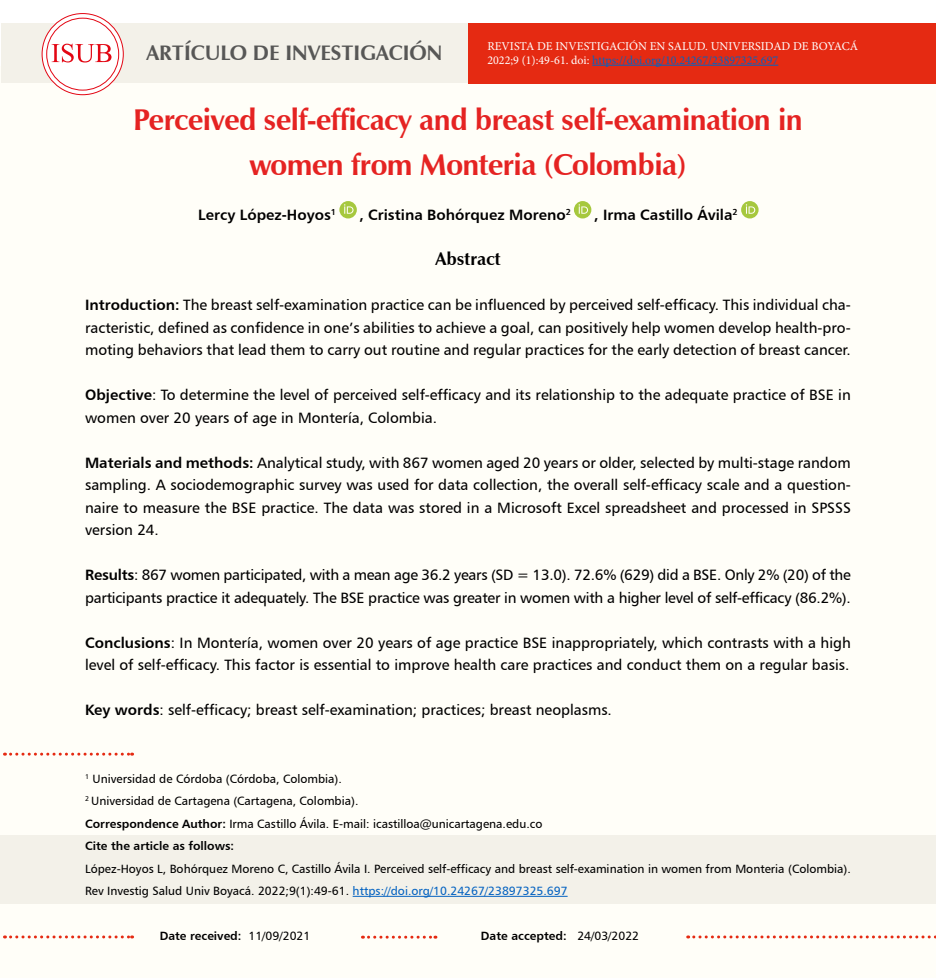
<style>
.page{position:relative;width:936px;height:978px;background:#fff}
.page>*{position:absolute;margin:0;border:0;box-sizing:border-box;transform-origin:0 0}
.t1{font:700 30px/45px "Zapf Humanist 601 BT";letter-spacing:-.02em;color:#e52322;text-align:center}
.t2{font:700 21px "Zapf Humanist 601 BT";color:#575756}
.t3{font:700 18px "Zapf Humanist 601 BT";color:#000}
.t4{font:15px/22.5px "Humanist 777 BT Roman B";color:#000}
.t5{font:15px "Humanist 777 BT Bold B";color:#000}
.t6{font:12px/22.5px "Humanist 777 BT Roman B";color:#000}
.t7{font:12px/14.4px "Minion Pro";color:#fff}
.t8{font:12px "Humanist 777 BT Bold B";color:#000}
.s1{color:#0563c1}
.s2{font-family:"Humanist 777 BT Bold B"}
.s3{font-family:"Humanist 777 BT Roman B"}
</style>
<div class="page">
<div style="left:1px;top:66px;width:934px;height:912px;background:#fffef8"></div>
<div style="left:468px;top:24px;width:467px;height:60px;background:#e52a12"></div>
<div style="left:1px;top:24px;width:467px;height:59px;background:#f3f1e9"></div>
<svg style="left:41px;top:13px;width:83px;height:82px"></svg>
<svg style="left:11px;top:935px;width:122px;height:3px"></svg>
<svg style="left:687px;top:935px;width:249px;height:3px"></svg>
<svg style="left:362px;top:936px;width:74px;height:3px"></svg>
<div style="left:0;top:836px;width:935px;height:68px;background:#f3f1e9"></div>
<hr style="left:592px;top:65px;width:186px;height:1px;background:#0563c1">
<svg style="left:11px;top:753px;width:122px;height:3px"></svg>
<hr style="left:352px;top:896px;width:215px;height:1px;background:#0563c1">
<svg style="left:339px;top:201px;width:18px;height:17px"></svg>
<svg style="left:574px;top:201px;width:17px;height:17px"></svg>
<svg style="left:741px;top:201px;width:17px;height:17px"></svg>
<h2 class="t2" style="left:146px;top:40px;width:297px">ARTÍCULO DE INVESTIGACIÓN</h2>
<p class="t7" style="left:487px;top:39px;width:372px">REVISTA DE INVESTIGACIÓN EN SALUD. UNIVERSIDAD DE BOYACÁ<br>2022;9 (1):49-61. doi: <span class="s1">https://doi.org/10.24267/23897325.697</span></p>
<h1 class="t1" style="left:133px;top:97px;width:671px">Perceived self-efficacy and breast self-examination in women from Monteria (Colombia)</h1>
<p class="t5" style="left:198px;top:205px;width:139px">Lercy López-Hoyos<sup>1</sup></p>
<p class="t5" style="left:359px;top:205px;width:213px">, Cristina Bohórquez Moreno<sup>2</sup></p>
<p class="t5" style="left:594px;top:205px;width:145px">, Irma Castillo Ávila<sup>2</sup></p>
<p class="t3" style="left:435px;top:248px;width:67px">Abstract</p>
<p class="t4" style="left:85px;top:293px;width:767px;text-align:justify"><span class="s2">Introduction:</span> The breast self-examination practice can be influenced by perceived self-efficacy. This individual cha&shy;racteristic, defined as confidence in one’s abilities to achieve a goal, can positively help women develop health-pro&shy;moting behaviors that lead them to carry out routine and regular practices for the early detection of breast cancer.</p>
<p class="t4" style="left:85px;top:383px;width:767px"><span class="s2">Objective</span>: To determine the level of perceived self-efficacy and its relationship to the adequate practice of BSE in women over 20 years of age in Montería, Colombia.</p>
<p class="t4" style="left:85px;top:451px;width:767px;text-align:justify"><span class="s2">Materials and methods:</span> Analytical study, with 867 women aged 20 years or older, selected by multi-stage random sampling. A sociodemographic survey was used for data collection, the overall self-efficacy scale and a question&shy;naire to measure the BSE practice. The data was stored in a Microsoft Excel spreadsheet and processed in SPSSS version 24.</p>
<p class="t4" style="left:85px;top:563px;width:767px"><span class="s2">Results</span>: 867 women participated, with a mean age 36.2 years (SD = 13.0). 72.6% (629) did a BSE. Only 2% (20) of the participants practice it adequately. The BSE practice was greater in women with a higher level of self-efficacy (86.2%).</p>
<p class="t4" style="left:85px;top:631px;width:767px"><span class="s2">Conclusions</span>: In Montería, women over 20 years of age practice BSE inappropriately, which contrasts with a high level of self-efficacy. This factor is essential to improve health care practices and conduct them on a regular basis.</p>
<p class="t4" style="left:85px;top:698px;width:528px"><span class="s2">Key words</span>: self-efficacy; breast self-examination; practices; breast neoplasms.</p>
<p class="t6" style="left:85px;top:767px;width:459px"><sup>1</sup> Universidad de Córdoba (Córdoba, Colombia).<br><sup>2</sup> Universidad de Cartagena (Cartagena, Colombia).<br><span class="s2">Correspondence Author:</span> Irma Castillo Ávila. E-mail: icastilloa@unicartagena.edu.co</p>
<p class="t8" style="left:85px;top:838px;width:150px">Cite the article as follows:</p>
<p class="t6" style="left:85px;top:857px;width:767px">López-Hoyos L, Bohórquez Moreno C, Castillo Ávila I. Perceived self-efficacy and breast self-examination in women from Monteria (Colombia).<br>Rev Investig Salud Univ Boyacá. 2022;9(1):49-61. <span class="s1">https://doi.org/10.24267/23897325.697</span></p>
<p class="t8" style="left:160px;top:928px;width:152px">Date received: <span class="s3">11/09/2021</span></p>
<p class="t8" style="left:481px;top:928px;width:160px">Date accepted: <span class="s3">24/03/2022</span></p>
</div>
